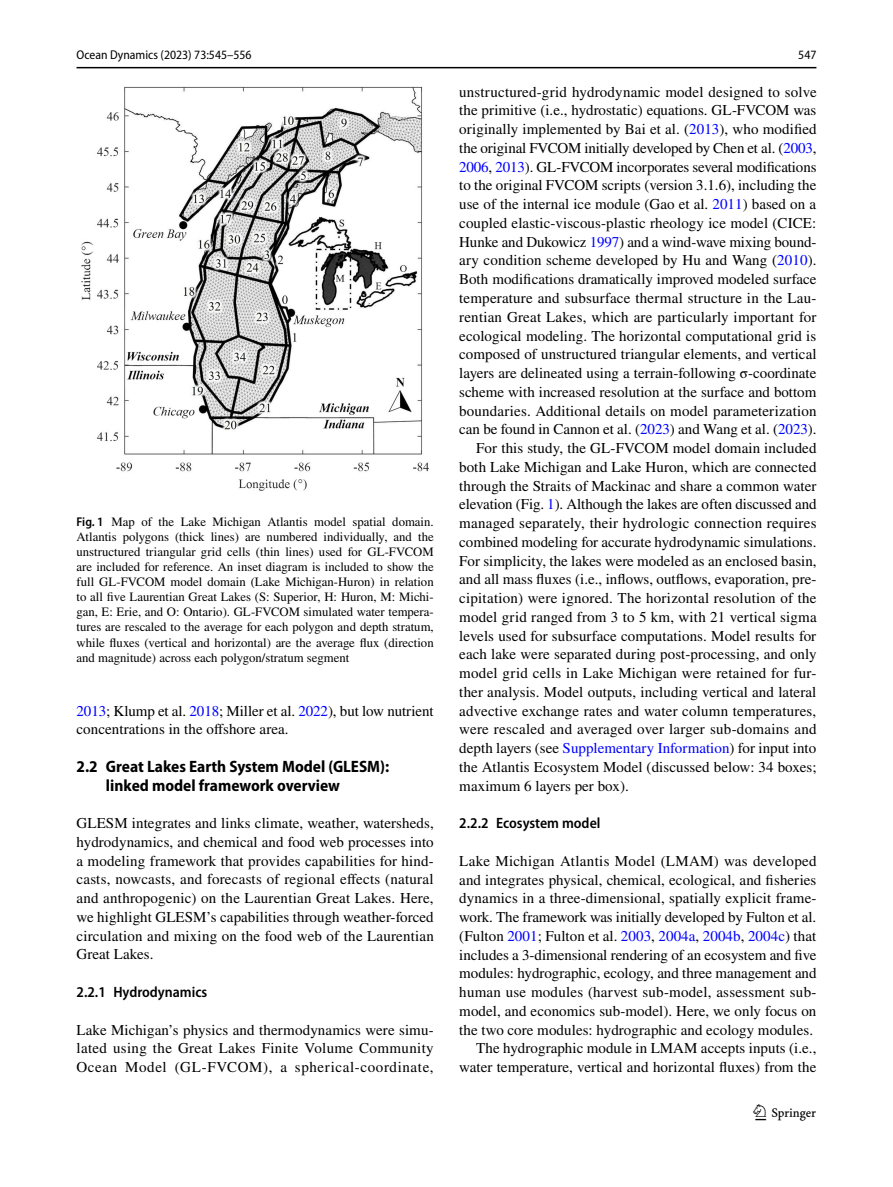
<style>
.page{position:relative;width:893px;height:1187px;background:#fff}
.page>*{position:absolute;margin:0;border:0;box-sizing:border-box;transform-origin:0 0}
.t1{font:22.5px "Springnew Regular 3";color:#000}
.t2{font:700 semi-condensed 16.5px/18.8px "Myriad Pro";color:#000}
.t3{font:15px/18.8px "STIX";letter-spacing:.005em;color:#000;text-align:justify}
.t4{font:600 semi-condensed 15px "Myriad Pro";color:#000}
.t5{font:12.75px/15px "STIX";color:#000;text-align:justify}
.t6{font:semi-condensed 12.75px "Myriad Pro";color:#000}
.s1{font-family:"Myriad Pro";font-weight:600;font-stretch:semi-condensed}
.s2{color:#00f}
</style>
<div class="page">
<hr style="left:77px;top:67px;width:739px;height:1px;background:#000">
<img style="left:81px;top:87px;width:348px;height:404px">
<p class="t6" style="left:77px;top:48px;width:177px">Ocean Dynamics (2023) 73:545–556</p>
<p class="t6" style="left:798px;top:48px;width:20px">547</p>
<p class="t5" style="left:77px;top:515px;width:359px"><span class="s1">Fig. 1</span> Map of the Lake Michigan Atlantis model spatial domain.<br>Atlantis polygons (thick lines) are numbered individually, and the unstructured triangular grid cells (thin lines) used for GL-FVCOM are included for reference. An inset diagram is included to show the full GL-FVCOM model domain (Lake Michigan-Huron) in relation to all five Laurentian Great Lakes (S: Superior, H: Huron, M: Michi&shy;gan, E: Erie, and O: Ontario). GL-FVCOM simulated water tempera&shy;tures are rescaled to the average for each polygon and depth stratum, while fluxes (vertical and horizontal) are the average flux (direction and magnitude) across each polygon/stratum segment</p>
<p class="t3" style="left:77px;top:702px;width:359px"><span class="s2">2013</span>; Klump et al. <span class="s2">2018</span>; Miller et al. <span class="s2">2022</span>), but low nutrient concentrations in the offshore area.</p>
<p class="t2" style="left:106px;top:757px;width:285px;text-indent:-29px">2.2 Great Lakes Earth System Model (GLESM): linked model framework overview</p>
<p class="t3" style="left:77px;top:814px;width:359px">GLESM integrates and links climate, weather, watersheds, hydrodynamics, and chemical and food web processes into a modeling framework that provides capabilities for hind&shy;casts, nowcasts, and forecasts of regional effects (natural and anthropogenic) on the Laurentian Great Lakes. Here, we highlight GLESM’s capabilities through weather-forced circulation and mixing on the food web of the Laurentian Great Lakes.</p>
<p class="t4" style="left:77px;top:983px;width:132px">2.2.1 Hydrodynamics</p>
<p class="t3" style="left:77px;top:1021px;width:359px">Lake Michigan’s physics and thermodynamics were simu&shy;lated using the Great Lakes Finite Volume Community Ocean Model (GL-FVCOM), a spherical-coordinate,</p>
<p class="t3" style="left:459px;top:83px;width:359px">unstructured-grid hydrodynamic model designed to solve</p>
<p class="t3" style="left:459px;top:102px;width:359px">the primitive (i.e., hydrostatic) equations. GL-FVCOM was</p>
<p class="t3" style="left:459px;top:121px;width:359px">originally implemented by Bai et al. (<span class="s2">2013</span>), who modified</p>
<p class="t3" style="left:459px;top:139px;width:359px">the original FVCOM initially developed by Chen et al. (<span class="s2">2003</span>,</p>
<p class="t3" style="left:459px;top:158px;width:359px"><span class="s2">2006</span>, <span class="s2">2013</span>). GL-FVCOM incorporates several modifications</p>
<p class="t3" style="left:459px;top:177px;width:359px">to the original FVCOM scripts (version 3.1.6), including the</p>
<p class="t3" style="left:459px;top:196px;width:358px">use of the internal ice module (Gao et al. <span class="s2">2011</span>) based on a</p>
<p class="t3" style="left:459px;top:214px;width:359px">coupled elastic-viscous-plastic rheology ice model (CICE:</p>
<p class="t3" style="left:459px;top:233px;width:359px">Hunke and Dukowicz <span class="s2">1997</span>) and a wind-wave mixing bound-</p>
<p class="t3" style="left:459px;top:252px;width:359px">ary condition scheme developed by Hu and Wang (<span class="s2">2010</span>).</p>
<p class="t3" style="left:459px;top:271px;width:359px">Both modifications dramatically improved modeled surface</p>
<p class="t3" style="left:459px;top:289px;width:359px">temperature and subsurface thermal structure in the Lau-</p>
<p class="t3" style="left:459px;top:308px;width:359px">rentian Great Lakes, which are particularly important for</p>
<p class="t3" style="left:459px;top:327px;width:359px">ecological modeling. The horizontal computational grid is</p>
<p class="t3" style="left:459px;top:346px;width:359px">composed of unstructured triangular elements, and vertical</p>
<p class="t3" style="left:459px;top:364px;width:359px">layers are delineated using a terrain-following σ-coordinate</p>
<p class="t3" style="left:459px;top:383px;width:359px">scheme with increased resolution at the surface and bottom</p>
<p class="t3" style="left:459px;top:402px;width:359px">boundaries. Additional details on model parameterization</p>
<p class="t3" style="left:459px;top:421px;width:359px">can be found in Cannon et al. (<span class="s2">2023</span>) and Wang et al. (<span class="s2">2023</span>).</p>
<p class="t3" style="left:476px;top:439px;width:342px">For this study, the GL-FVCOM model domain included</p>
<p class="t3" style="left:459px;top:458px;width:359px">both Lake Michigan and Lake Huron, which are connected</p>
<p class="t3" style="left:459px;top:477px;width:359px">through the Straits of Mackinac and share a common water</p>
<p class="t3" style="left:459px;top:496px;width:359px">elevation (Fig. <span class="s2">1</span>). Although the lakes are often discussed and</p>
<p class="t3" style="left:459px;top:514px;width:359px">managed separately, their hydrologic connection requires</p>
<p class="t3" style="left:459px;top:533px;width:359px">combined modeling for accurate hydrodynamic simulations.</p>
<p class="t3" style="left:459px;top:552px;width:359px">For simplicity, the lakes were modeled as an enclosed basin,</p>
<p class="t3" style="left:459px;top:571px;width:359px">and all mass fluxes (i.e., inflows, outflows, evaporation, pre-</p>
<p class="t3" style="left:459px;top:589px;width:359px">cipitation) were ignored. The horizontal resolution of the</p>
<p class="t3" style="left:459px;top:608px;width:359px">model grid ranged from 3 to 5 km, with 21 vertical sigma</p>
<p class="t3" style="left:459px;top:627px;width:358px">levels used for subsurface computations. Model results for</p>
<p class="t3" style="left:459px;top:646px;width:359px">each lake were separated during post-processing, and only</p>
<p class="t3" style="left:459px;top:664px;width:359px">model grid cells in Lake Michigan were retained for fur-</p>
<p class="t3" style="left:459px;top:683px;width:359px">ther analysis. Model outputs, including vertical and lateral</p>
<p class="t3" style="left:459px;top:702px;width:359px">advective exchange rates and water column temperatures,</p>
<p class="t3" style="left:459px;top:721px;width:359px">were rescaled and averaged over larger sub-domains and</p>
<p class="t3" style="left:459px;top:739px;width:358px">depth layers (see <span class="s2">Supplementary Information</span>) for input into</p>
<p class="t3" style="left:459px;top:758px;width:359px">the Atlantis Ecosystem Model (discussed below: 34 boxes;</p>
<p class="t3" style="left:459px;top:777px;width:171px">maximum 6 layers per box).</p>
<p class="t4" style="left:459px;top:815px;width:143px">2.2.2 Ecosystem model</p>
<p class="t3" style="left:459px;top:852px;width:359px;text-align:right">Lake Michigan Atlantis Model (LMAM) was developed and integrates physical, chemical, ecological, and fisheries dynamics in a three-dimensional, spatially explicit frame&shy;work. The framework was initially developed by Fulton et al. (Fulton <span class="s2">2001</span>; Fulton et al. <span class="s2">2003</span>, <span class="s2">2004a</span>, <span class="s2">2004b</span>, <span class="s2">2004c</span>) that includes a 3-dimensional rendering of an ecosystem and five modules: hydrographic, ecology, and three management and human use modules (harvest sub-model, assessment sub&shy;model, and economics sub-model). Here, we only focus on the two core modules: hydrographic and ecology modules.<br>The hydrographic module in LMAM accepts inputs (i.e., water temperature, vertical and horizontal fluxes) from the</p>
<h1 class="t1" style="left:755px;top:1104px;width:62px">1 3</h1>
</div>
